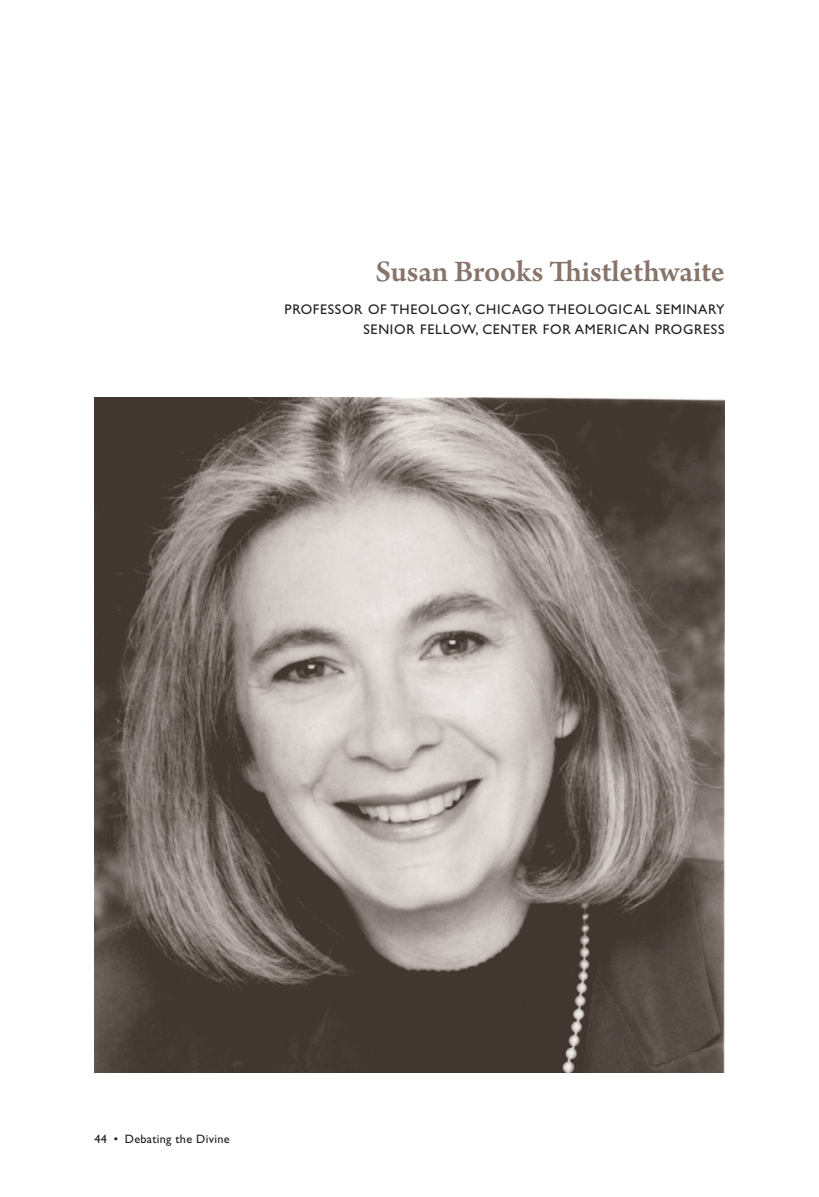
<style>
.page{position:relative;width:819px;height:1197px;background:#fff}
.page>*{position:absolute;margin:0;border:0;box-sizing:border-box;transform-origin:0 0}
.t1{font:600 31.5px "Arno Pro";color:#87746a}
.t2{font:14px/20.1px "Gill Sans";letter-spacing:.05em;color:#231f20;text-align:right}
.t3{font:12.25px "Gill Sans";letter-spacing:.025em;color:#231f20}
</style>
<div class="page">
<img style="left:94px;top:397px;width:630px;height:675px">
<h1 class="t1" style="left:375px;top:258px;width:351px">Susan Brooks Thistlethwaite</h1>
<p class="t2" style="left:285px;top:301px;width:441px">PROFESSOR OF THEOLOGY, CHICAGO THEOLOGICAL SEMINARY<br>SENIOR FELLOW, CENTER FOR AMERICAN PROGRESS</p>
<p class="t3" style="left:94px;top:1135px;width:137px">44 • Debating the Divine</p>
</div>
